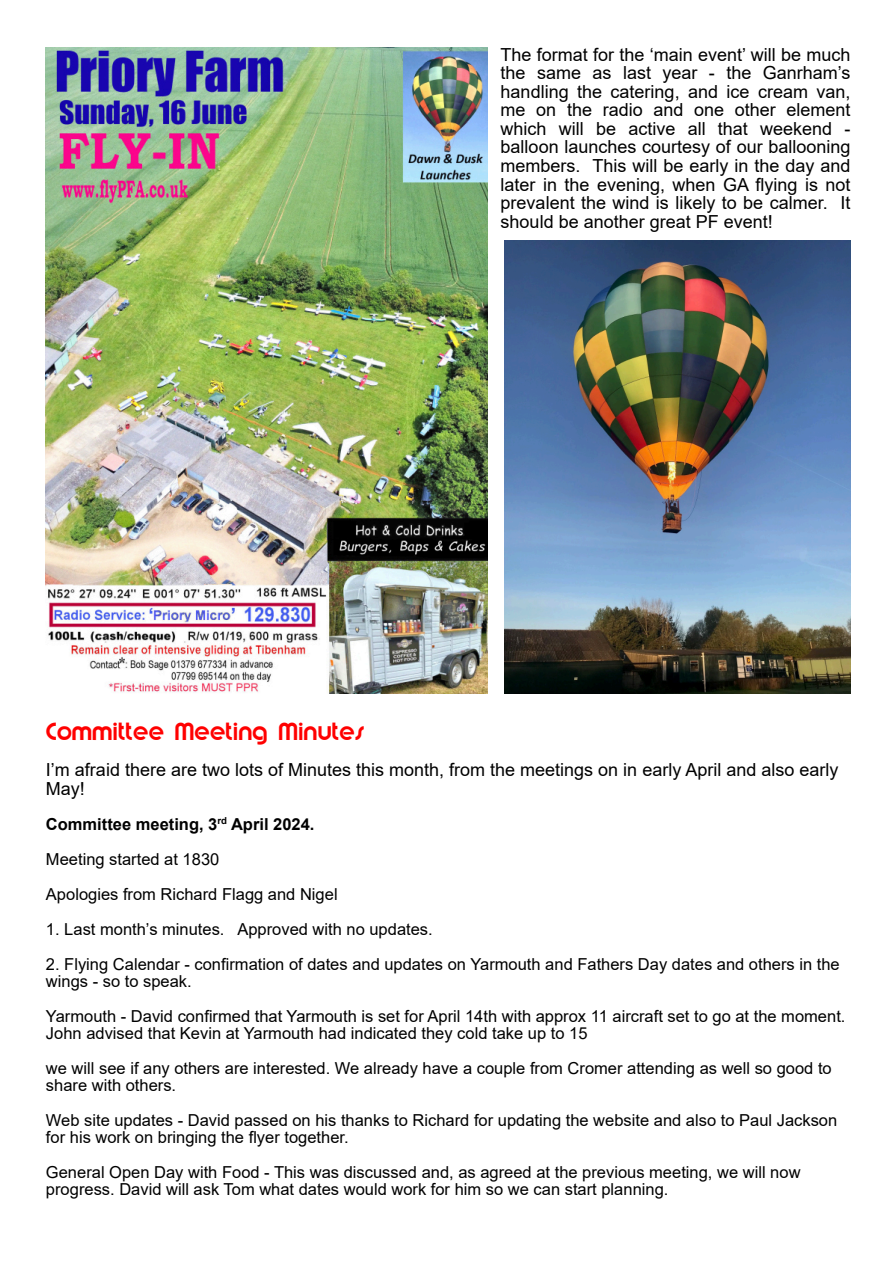
<style>
.page{position:relative;width:893px;height:1263px;background:#fff}
.page>*{position:absolute;margin:0;border:0;box-sizing:border-box;transform-origin:0 0}
.t1{font:21px "Brandish";color:#f00}
.t2{font:18px/18.6px "Arial";color:#000;text-align:justify}
.t3{font:16.5px/17.1px "Arial";color:#000}
.s1{font-weight:700}
</style>
<div class="page">
<img style="left:46px;top:48px;width:442px;height:645px">
<img style="left:504px;top:241px;width:346px;height:452px">
<p class="t2" style="left:501px;top:47px;width:351px">The format for the ‘main event’ will be much the same as last year - the Ganrham’s handling the catering, and ice cream van, me on the radio and one other element which will be active all that weekend - balloon launches courtesy of our ballooning members. This will be early in the day and later in the evening, when GA flying is not prevalent the wind is likely to be calmer. It should be another great PF event!</p>
<p class="t1" style="left:46px;top:716px;width:320px">Committee Meeting Minutes</p>
<p class="t2" style="left:46px;top:762px;width:794px">I’m afraid there are two lots of Minutes this month, from the meetings on in early April and also early<br>May!</p>
<p class="t3" style="left:46px;top:808px;width:293px;line-height:35.1px"><span class="s1">Committee meeting, 3</span><sup>rd</sup> <span class="s1">April 2024.<br></span>Meeting started at 1830<br>Apologies from Richard Flagg and Nigel</p>
<p class="t3" style="left:46px;top:922px;width:388px">1. Last month’s minutes. Approved with no updates.</p>
<p class="t3" style="left:46px;top:957px;width:795px">2. Flying Calendar - confirmation of dates and updates on Yarmouth and Fathers Day dates and others in the wings - so to speak.</p>
<p class="t3" style="left:46px;top:1009px;width:801px">Yarmouth - David confirmed that Yarmouth is set for April 14th with approx 11 aircraft set to go at the moment.<br>John advised that Kevin at Yarmouth had indicated they cold take up to 15</p>
<p class="t3" style="left:46px;top:1061px;width:787px">we will see if any others are interested. We already have a couple from Cromer attending as well so good to share with others.</p>
<p class="t3" style="left:46px;top:1113px;width:793px">Web site updates - David passed on his thanks to Richard for updating the website and also to Paul Jackson for his work on bringing the flyer together.</p>
<p class="t3" style="left:46px;top:1165px;width:756px">General Open Day with Food - This was discussed and, as agreed at the previous meeting, we will now progress. David will ask Tom what dates would work for him so we can start planning.</p>
</div>
